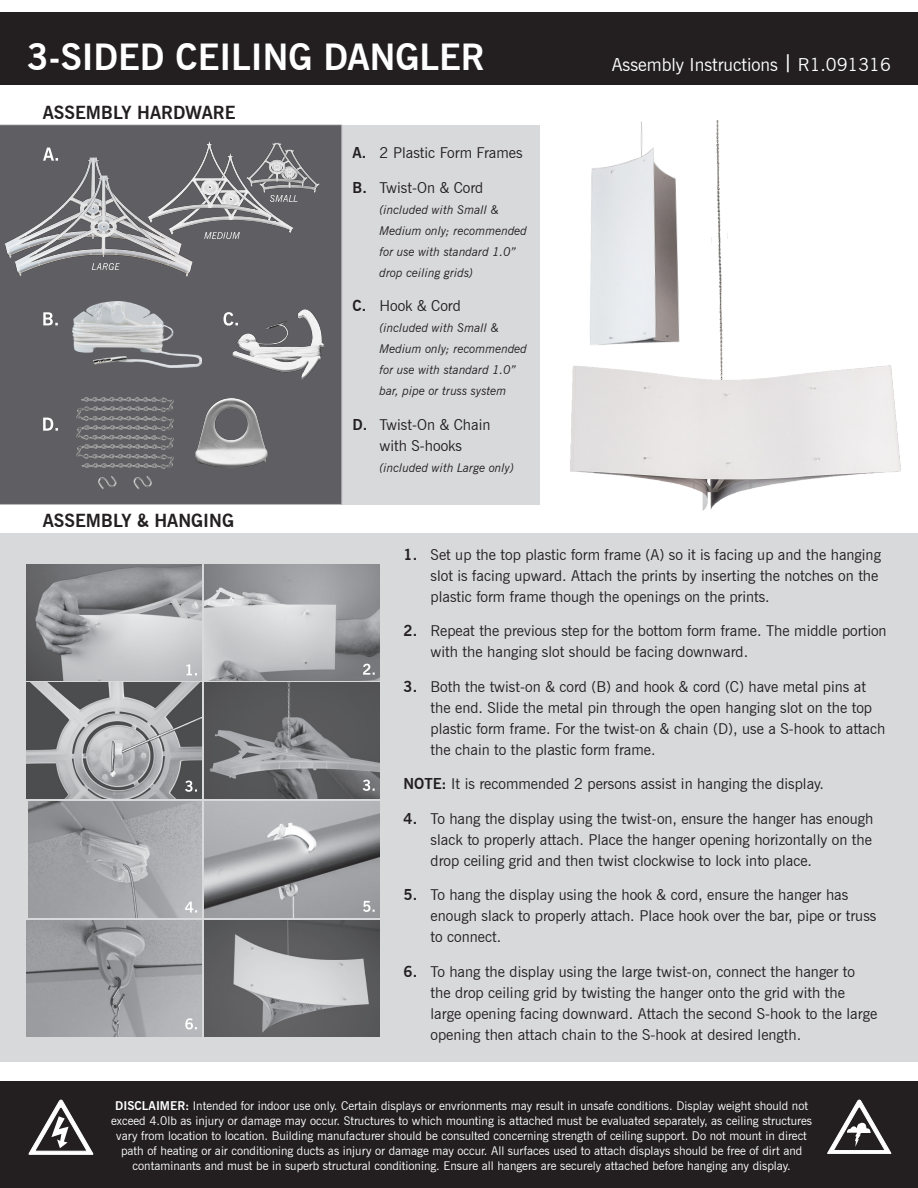
<style>
.page{position:relative;width:918px;height:1188px;background:#fff}
.page>*{position:absolute;margin:0;border:0;box-sizing:border-box;transform-origin:0 0}
.Technical_Specificat{font:700 36px "News Gothic BT";color:#fff}
.t1{font:700 18px "News Gothic BT";color:#231f20}
.Technical_Specificat-2{font:18px "News Gothic BT";color:#fff}
.NOTE{font:15px/21px "News Gothic BT";color:#231f20}
.Disclaimer{font:12px/15px "News Gothic BT";color:#fff;text-align:center}
.t2{font:italic 12px/21px "News Gothic BT";color:#231f20}
.s1{font-weight:700}
</style>
<div class="page">
<div style="left:0;top:533px;width:918px;height:528px;background:#d8d9db"></div>
<img style="left:29px;top:802px;width:173px;height:116px">
<div style="left:0;top:12px;width:918px;height:73px;background:#231f20"></div>
<div style="left:0;top:1082px;width:918px;height:106px;background:#231f20"></div>
<svg style="left:29px;top:1099px;width:64px;height:56px"></svg>
<svg style="left:827px;top:1099px;width:64px;height:55px"></svg>
<div style="left:0;top:125px;width:540px;height:380px;background:#d8d9db"></div>
<div style="left:0;top:125px;width:342px;height:380px;background:#5f5f63"></div>
<img style="left:73px;top:302px;width:129px;height:66px">
<img style="left:229px;top:308px;width:100px;height:74px">
<svg style="left:43px;top:312px;width:15px;height:13px"></svg>
<img style="left:73px;top:394px;width:104px;height:100px">
<img style="left:179px;top:391px;width:106px;height:92px">
<svg style="left:224px;top:312px;width:14px;height:14px"></svg>
<svg style="left:43px;top:418px;width:15px;height:13px"></svg>
<svg style="left:43px;top:148px;width:15px;height:8px"></svg>
<img style="left:296px;top:140px;width:27px;height:66px">
<img style="left:241px;top:133px;width:70px;height:66px">
<img style="left:194px;top:151px;width:102px;height:89px">
<img style="left:146px;top:139px;width:129px;height:90px">
<svg style="left:204px;top:232px;width:36px;height:7px"></svg>
<svg style="left:270px;top:195px;width:27px;height:7px"></svg>
<img style="left:3px;top:156px;width:181px;height:103px">
<img style="left:14px;top:174px;width:180px;height:103px">
<svg style="left:92px;top:263px;width:28px;height:7px"></svg>
<img style="left:570px;top:120px;width:331px;height:391px">
<img style="left:205px;top:920px;width:175px;height:117px">
<img style="left:27px;top:920px;width:175px;height:117px">
<svg style="left:185px;top:1018px;width:12px;height:12px"></svg>
<img style="left:205px;top:802px;width:175px;height:116px">
<svg style="left:363px;top:901px;width:12px;height:11px"></svg>
<svg style="left:185px;top:902px;width:12px;height:11px"></svg>
<img style="left:27px;top:683px;width:175px;height:116px">
<svg style="left:185px;top:781px;width:12px;height:11px"></svg>
<img style="left:205px;top:564px;width:175px;height:117px">
<svg style="left:363px;top:664px;width:12px;height:11px"></svg>
<img style="left:27px;top:564px;width:175px;height:117px">
<svg style="left:186px;top:664px;width:11px;height:11px"></svg>
<img style="left:205px;top:683px;width:175px;height:116px">
<svg style="left:363px;top:780px;width:12px;height:11px"></svg>
<img style="left:576px;top:120px;width:110px;height:232px">
<p class="Technical_Specificat" style="left:27px;top:35px;width:459px">3-SIDED CEILING DANGLER</p>
<p class="Technical_Specificat-2" style="left:612px;top:54px;width:281px">Assembly Instructions <sup>|</sup> R1.091316</p>
<p class="t1" style="left:43px;top:102px;width:194px">ASSEMBLY HARDWARE</p>
<p class="t1" style="left:43px;top:510px;width:193px">ASSEMBLY &amp; HANGING</p>
<p class="NOTE" style="left:352px;top:142px;width:172px"><span class="s1">A.</span> 2 Plastic Form Frames</p>
<p class="NOTE" style="left:352px;top:177px;width:132px"><span class="s1">B.</span> Twist-On &amp; Cord</p>
<p class="t2" style="left:380px;top:199px;width:149px">(included with Small &amp;<br>Medium only; recommended for use with standard 1.0” drop ceiling grids)</p>
<p class="NOTE" style="left:352px;top:295px;width:110px"><span class="s1">C.</span> Hook &amp; Cord</p>
<p class="t2" style="left:380px;top:317px;width:149px">(included with Small &amp;<br>Medium only; recommended for use with standard 1.0” bar, pipe or truss system</p>
<p class="NOTE" style="left:352px;top:414px;width:140px;text-align:center"><span class="s1">D.</span> Twist-On &amp; Chain with S-hooks</p>
<p class="t2" style="left:380px;top:457px;width:136px">(included with Large only)</p>
<p class="NOTE" style="left:431px;top:544px;width:452px;text-indent:-27px"><span class="s1">1.</span> Set up the top plastic form frame (A) so it is facing up and the hanging slot is facing upward. Attach the prints by inserting the notches on the plastic form frame though the openings on the prints.</p>
<p class="NOTE" style="left:431px;top:620px;width:458px;text-indent:-27px"><span class="s1">2.</span> Repeat the previous step for the bottom form frame. The middle portion with the hanging slot should be facing downward.</p>
<p class="NOTE" style="left:431px;top:676px;width:456px;text-indent:-27px"><span class="s1">3.</span> Both the twist-on &amp; cord (B) and hook &amp; cord (C) have metal pins at the end. Slide the metal pin through the open hanging slot on the top plastic form frame. For the twist-on &amp; chain (D), use a S-hook to attach the chain to the plastic form frame.</p>
<p class="NOTE" style="left:404px;top:773px;width:422px"><span class="s1">NOTE:</span> It is recommended 2 persons assist in hanging the display.</p>
<p class="NOTE" style="left:431px;top:808px;width:444px;text-align:justify;text-indent:-27px"><span class="s1">4.</span> To hang the display using the twist-on, ensure the hanger has enough slack to properly attach. Place the hanger opening horizontally on the drop ceiling grid and then twist clockwise to lock into place.</p>
<p class="NOTE" style="left:431px;top:884px;width:447px;text-indent:-27px"><span class="s1">5.</span> To hang the display using the hook &amp; cord, ensure the hanger has enough slack to properly attach. Place hook over the bar, pipe or truss to connect.</p>
<p class="NOTE" style="left:431px;top:961px;width:448px;text-indent:-27px"><span class="s1">6.</span> To hang the display using the large twist-on, connect the hanger to the drop ceiling grid by twisting the hanger onto the grid with the large opening facing downward. Attach the second S-hook to the large opening then attach chain to the S-hook at desired length.</p>
<p class="Disclaimer" style="left:111px;top:1098px;width:703px"><span class="s1">DISCLAIMER:</span> Intended for indoor use only. Certain displays or envrionments may result in unsafe conditions. Display weight should not exceed 4.0lb as injury or damage may occur. Structures to which mounting is attached must be evaluated separately, as ceiling structures vary from location to location. Building manufacturer should be consulted concerning strength of ceiling support. Do not mount in direct path of heating or air conditioning ducts as injury or damage may occur. All surfaces used to attach displays should be free of dirt and contaminants and must be in superb structural conditioning. Ensure all hangers are securely attached before hanging any display.</p>
</div>
